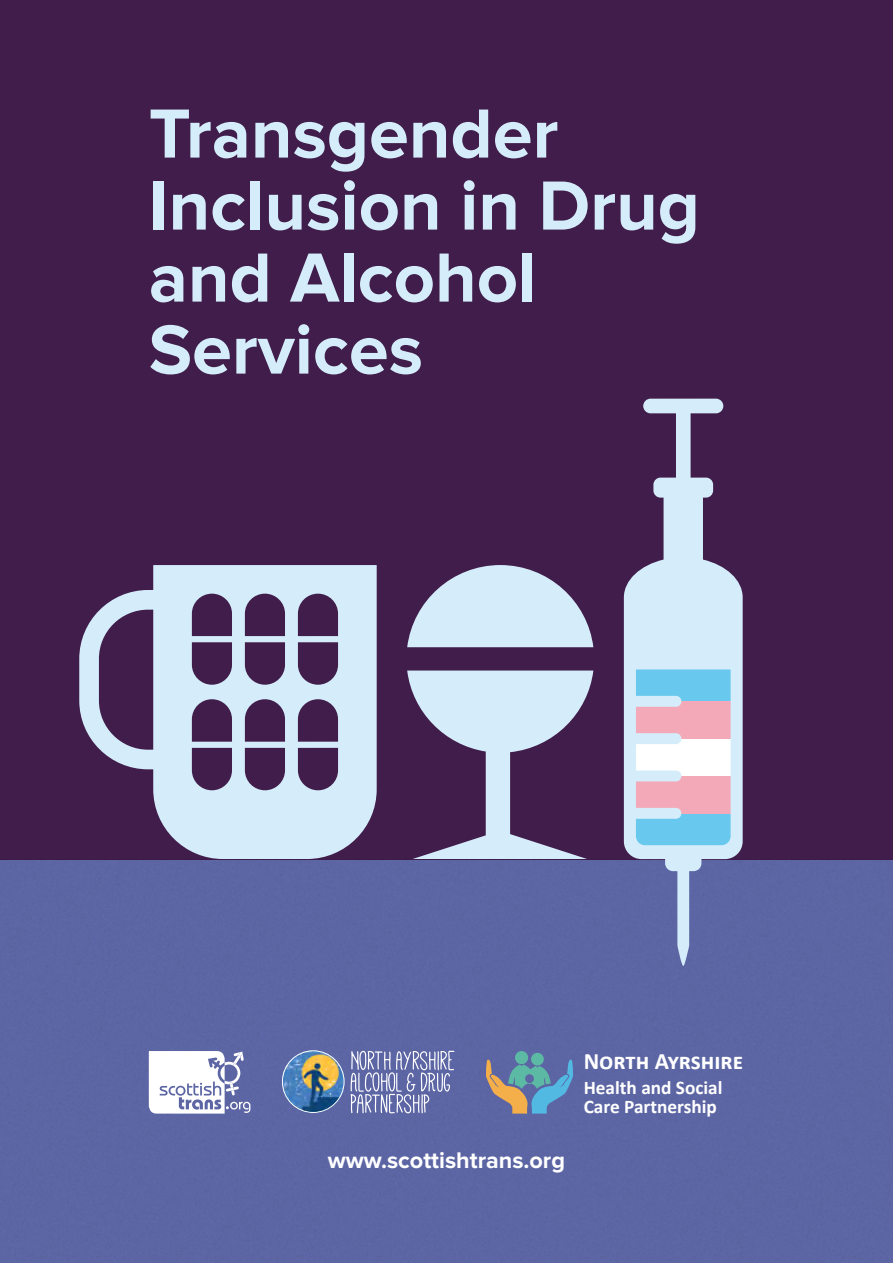
<style>
.page{position:relative;width:893px;height:1263px;background:#fff}
.page>*{position:absolute;margin:0;border:0;box-sizing:border-box;transform-origin:0 0}
.t1{font:700 72px/72px "Proxima Nova";color:#d5edfa}
.t2{font:700 23.55px "Calibri";color:#fff}
.t3{font:700 23.4px "Proxima Nova";color:#fff}
.t4{font:700 19.35px/19.4px "Calibri";color:#fff}
</style>
<div class="page">
<div style="left:0;top:0;width:893px;height:859px;background:#411d4b"></div>
<div style="left:0;top:859px;width:893px;height:404px;background:#5c66a4"></div>
<svg style="left:624px;top:399px;width:119px;height:567px"></svg>
<svg style="left:635px;top:808px;width:46px;height:11px"></svg>
<svg style="left:635px;top:770px;width:46px;height:11px"></svg>
<svg style="left:635px;top:733px;width:46px;height:11px"></svg>
<svg style="left:635px;top:696px;width:46px;height:11px"></svg>
<svg style="left:407px;top:565px;width:186px;height:82px"></svg>
<svg style="left:407px;top:670px;width:186px;height:189px"></svg>
<svg style="left:79px;top:565px;width:298px;height:294px;fill:#d5edfa"></svg>
<img style="left:282px;top:1050px;width:63px;height:63px;border-radius:31px">
<div style="left:282px;top:1050px;width:63px;height:63px;border:1px solid #fff;border-radius:50%"></div>
<svg style="left:351px;top:1051px;width:103px;height:62px;background:#838ab9"></svg>
<svg style="left:149px;top:1051px;width:101px;height:62px"></svg>
<svg style="left:486px;top:1051px;width:87px;height:62px;background:#708a9f"></svg>
<p class="t1" style="left:149px;top:99px;width:553px">Transgender<br>Inclusion in Drug and Alcohol<br>Services</p>
<p class="t3" style="left:328px;top:1146px;width:239px">www.scottishtrans.org</p>
<p class="t2" style="left:584px;top:1046px;width:161px">North Ayrshire</p>
<p class="t4" style="left:584px;top:1078px;width:140px">Health and Social<br>Care Partnership</p>
</div>
